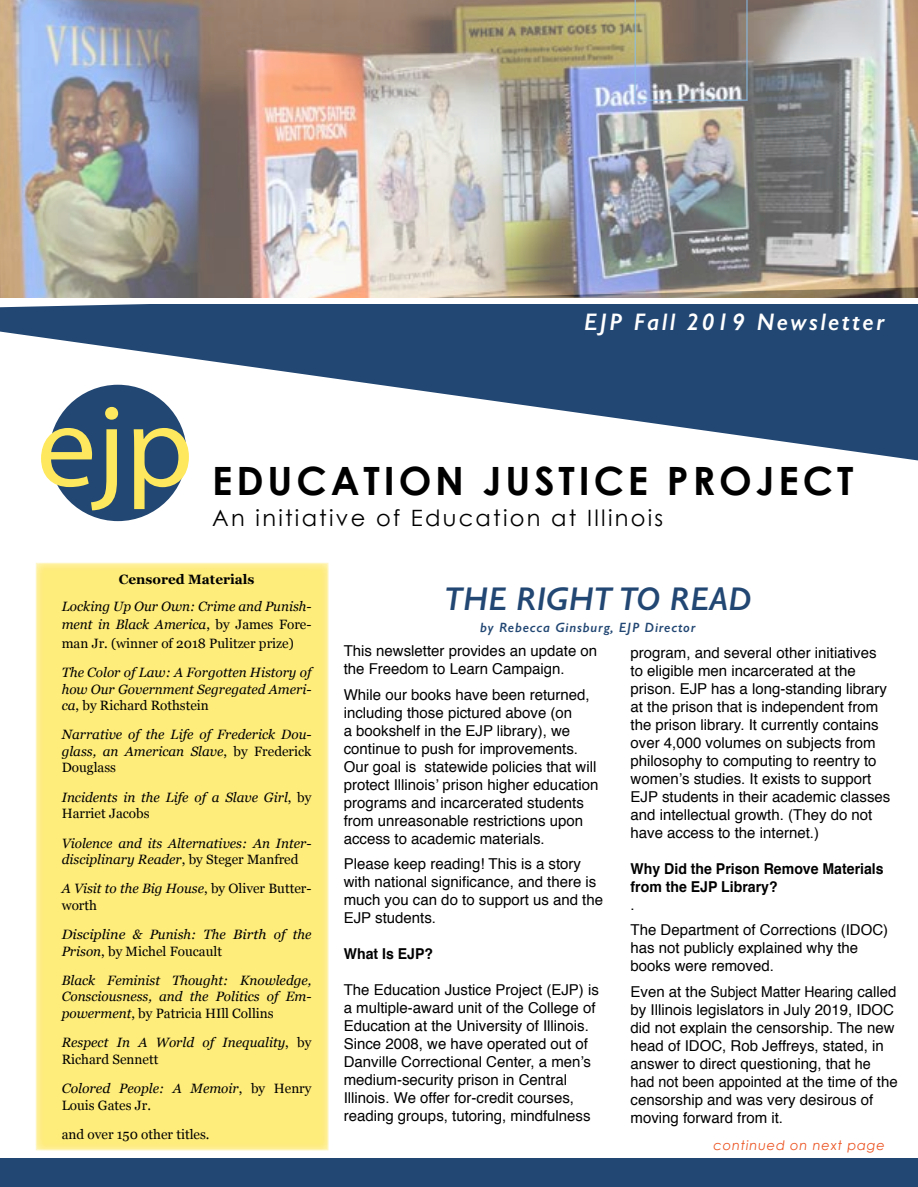
<style>
.page{position:relative;width:918px;height:1187px;background:#fff}
.page>*{position:absolute;margin:0;border:0;box-sizing:border-box;transform-origin:0 0}
.t1{font:117px "Myriad Pro";color:#fee85d}
.t2{font:700 39px "Century Gothic";letter-spacing:.1em;color:#000}
.t3{font:italic 600 33px "Gill Sans";color:#224773}
.t4{font:italic 600 24px "Gill Sans";letter-spacing:.1em;color:#fff}
.t5{font:22.5px "Century Gothic";letter-spacing:.1em;color:#000}
.t6{font:15px/18px "Helvetica";color:#000}
.t7{font:700 15px/18px "Helvetica";color:#000;scale:.94 1}
.t8{font:italic 13.5px/16.2px "Georgia";color:#000;text-align:justify}
.t9{font:13.5px/16.2px "Georgia";color:#000}
.t10{font:italic 13.5px/16.2px "Georgia";color:#000;scale:1.06 1}
.t11{font:italic 600 13.5px "Gill Sans";letter-spacing:.06em;color:#224773}
.t12{font:700 13.5px "Georgia";color:#000}
.t13{font:italic 13.05px "Century Gothic";letter-spacing:.06em;color:#eb5220}
.s1{font-style:normal}
.s2{font-style:italic}
</style>
<div class="page">
<svg style="left:1px;top:304px;width:917px;height:156px;fill:#224773"></svg>
<div style="left:22px;top:553px;width:318px;height:599px;background:#fff;opacity:.75"></div>
<div style="left:0;top:1158px;width:918px;height:29px;background:#224773"></div>
<div style="left:49px;top:385px;width:138px;height:136px;background:#224772;border-radius:50%"></div>
<img style="left:0;top:0;width:918px;height:298px">
<svg style="left:634px;top:0;width:114px;height:101px;background:#89827a"></svg>
<svg style="left:0;top:307px;width:1px;height:25px"></svg>
<h3 class="t4" style="left:584px;top:307px;width:302px">EJP Fall 2019 Newsletter</h3>
<h1 class="t1" style="left:36px;top:374px;width:158px">ejp</h1>
<h2 class="t2" style="left:212px;top:451px;width:643px">EDUCATION JUSTICE PROJECT</h2>
<h3 class="t5" style="left:212px;top:502px;width:452px">An initiative of Education at Illinois</h3>
<p class="t12" style="left:119px;top:569px;width:137px">Censored Materials</p>
<p class="t8" style="left:62px;top:596px;width:251px;line-height:18.5px">Locking Up Our Own: Crime and Punish&shy;ment in Black America<span class="s1">, by James Fore&shy;man Jr. (winner of 2018 Pulitzer prize)</span></p>
<p class="t8" style="left:62px;top:664px;width:251px">The Color of Law: A Forgotten History of how Our Government Segregated Ameri&shy;ca<span class="s1">, by Richard Rothstein</span></p>
<p class="t8" style="left:62px;top:726px;width:251px">Narrative of the Life of Frederick Dou&shy;glass, an American Slave<span class="s1">, by Frederick Douglass</span></p>
<p class="t8" style="left:62px;top:788px;width:251px">Incidents in the Life of a Slave Girl<span class="s1">, by<br>Harriet Jacobs</span></p>
<p class="t8" style="left:62px;top:834px;width:251px">Violence and its Alternatives: An Inter&shy;disciplinary Reader<span class="s1">, by Steger Manfred</span></p>
<p class="t9" style="left:62px;top:880px;width:251px"><span class="s2">A Visit to the Big House</span>, by Oliver Butter&shy;worth</p>
<p class="t10" style="left:62px;top:926px;width:237px">Discipline &amp; Punish: The Birth of the<br>Prison<span class="s1">, by Michel Foucault</span></p>
<p class="t8" style="left:62px;top:972px;width:251px">Black Feminist Thought: Knowledge, Consciousness, and the Politics of Em&shy;powerment<span class="s1">, by Patricia HIll Collins</span></p>
<p class="t8" style="left:62px;top:1034px;width:251px">Respect In A World of Inequality<span class="s1">, by<br>Richard Sennett</span></p>
<p class="t8" style="left:62px;top:1080px;width:251px">Colored People: A Memoir<span class="s1">, by Henry<br>Louis Gates Jr.</span></p>
<p class="t9" style="left:62px;top:1125px;width:149px">and over 150 other titles.</p>
<h3 class="t3" style="left:444px;top:578px;width:309px">THE RIGHT TO READ</h3>
<p class="t11" style="left:480px;top:619px;width:217px">by Rebecca Ginsburg, EJP Director</p>
<p class="t6" style="left:344px;top:642px;width:255px">This newsletter provides an update on the Freedom to Learn Campaign.</p>
<p class="t6" style="left:344px;top:686px;width:256px">While our books have been returned, including those pictured above (on<br>a bookshelf in the EJP library), we continue to push for improvements.<br>Our goal is statewide policies that will protect Illinois’ prison higher education programs and incarcerated students from unreasonable restrictions upon access to academic materials.</p>
<p class="t6" style="left:344px;top:855px;width:261px">Please keep reading! This is a story with national significance, and there is much you can do to support us and the<br>EJP students.</p>
<p class="t7" style="left:344px;top:945px;width:97px">What Is EJP?</p>
<p class="t6" style="left:344px;top:981px;width:257px">The Education Justice Project (EJP) is a multiple-award unit of the College of Education at the University of Illinois.<br>Since 2008, we have operated out of Danville Correctional Center, a men’s medium-security prison in Central Illinois. We offer for-credit courses, reading groups, tutoring, mindfulness</p>
<p class="t6" style="left:631px;top:644px;width:261px">program, and several other initiatives to eligible men incarcerated at the prison. EJP has a long-standing library at the prison that is independent from the prison library. It currently contains over 4,000 volumes on subjects from philosophy to computing to reentry to women’s studies. It exists to support EJP students in their academic classes and intellectual growth. (They do not have access to the internet.)</p>
<p class="t7" style="left:631px;top:859px;width:271px">Why Did the Prison Remove Materials from the EJP Library?</p>
<p class="t6" style="left:631px;top:892px;width:259px;line-height:25.5px">.<br>The Department of Corrections (IDOC)</p>
<p class="t6" style="left:631px;top:939px;width:229px">has not publicly explained why the books were removed.</p>
<p class="t6" style="left:631px;top:983px;width:269px">Even at the Subject Matter Hearing called by Illinois legislators in July 2019, IDOC did not explain the censorship. The new head of IDOC, Rob Jeffreys, stated, in answer to direct questioning, that he had not been appointed at the time of the censorship and was very desirous of moving forward from it.</p>
<p class="t13" style="left:714px;top:1136px;width:173px">continued on next page</p>
</div>
